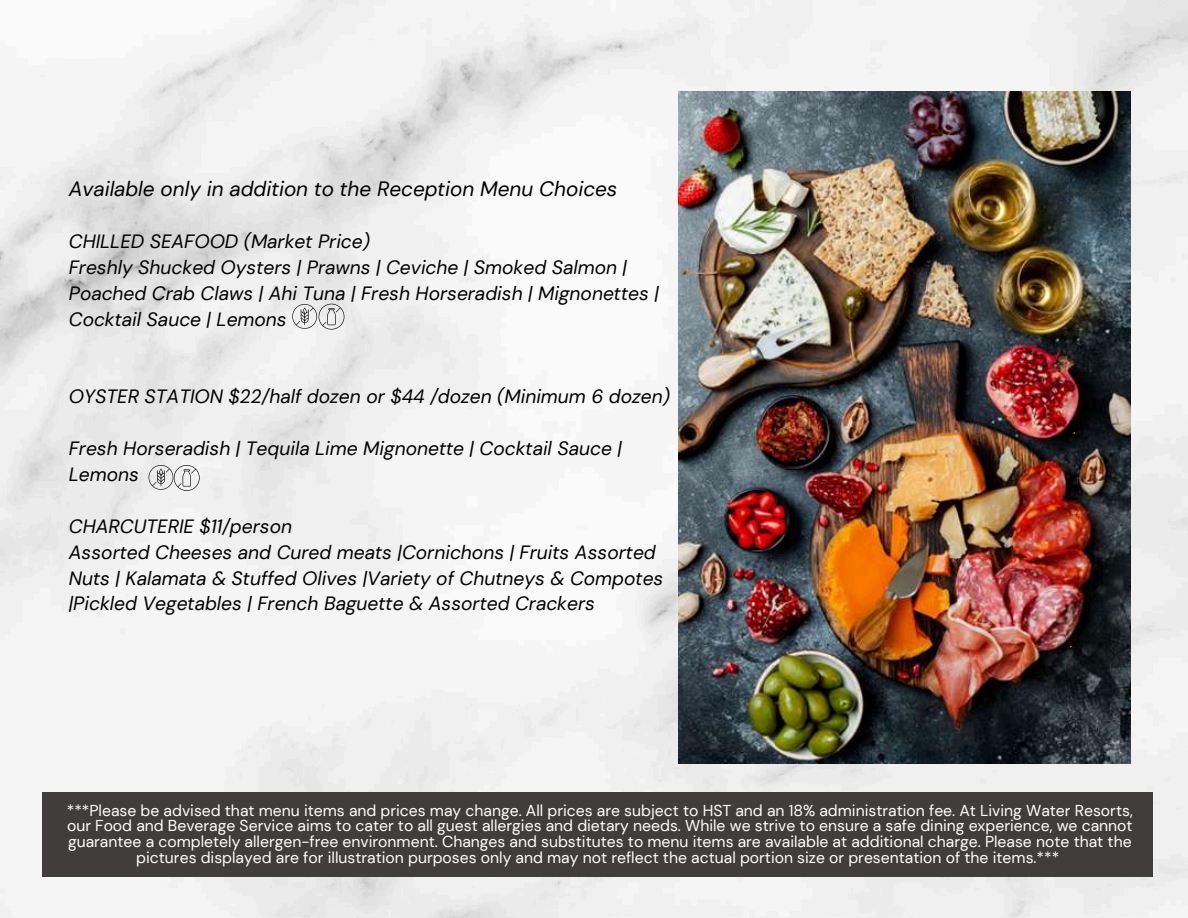
<style>
.page{position:relative;width:1188px;height:918px;background:#fff}
.page>*{position:absolute;margin:0;border:0;box-sizing:border-box;transform-origin:0 0}
.t1{font:italic 20.7px "DM Sans";color:#000}
.t2{font:italic 19.2px/25.8px "DM Sans";color:#000}
.t3{font:15.75px/15.8px "DM Sans";color:#fff;text-align:center}
</style>
<div class="page">
<img style="left:0;top:0;width:1188px;height:918px">
<div style="left:42px;top:792px;width:1110px;height:85px;background:#423d3d"></div>
<img style="left:678px;top:92px;width:452px;height:671px">
<svg style="left:292px;top:304px;width:52px;height:26px"></svg>
<svg style="left:149px;top:465px;width:51px;height:26px"></svg>
<h1 class="t1" style="left:69px;top:176px;width:550px">Available only in addition to the Reception Menu Choices</h1>
<p class="t2" style="left:69px;top:229px;width:592px">CHILLED SEAFOOD (Market Price)<br>Freshly Shucked Oysters | Prawns | Ceviche | Smoked Salmon | Poached Crab Claws | Ahi Tuna | Fresh Horseradish | Mignonettes | Cocktail Sauce | Lemons</p>
<p class="t2" style="left:69px;top:384px;width:603px">OYSTER STATION $22/half dozen or $44 /dozen (Minimum 6 dozen)</p>
<p class="t2" style="left:69px;top:436px;width:555px">Fresh Horseradish | Tequila Lime Mignonette | Cocktail Sauce |<br>Lemons</p>
<p class="t2" style="left:69px;top:513px;width:596px">CHARCUTERIE $11/person<br>Assorted Cheeses and Cured meats |Cornichons | Fruits Assorted Nuts | Kalamata &amp; Stuffed Olives |Variety of Chutneys &amp; Compotes |Pickled Vegetables | French Baguette &amp; Assorted Crackers</p>
<p class="t3" style="left:67px;top:802px;width:1067px">***Please be advised that menu items and prices may change. All prices are subject to HST and an 18% administration fee. At Living Water Resorts, our Food and Beverage Service aims to cater to all guest allergies and dietary needs. While we strive to ensure a safe dining experience, we cannot guarantee a completely allergen-free environment. Changes and substitutes to menu items are available at additional charge. Please note that the pictures displayed are for illustration purposes only and may not reflect the actual portion size or presentation of the items.***</p>
</div>
